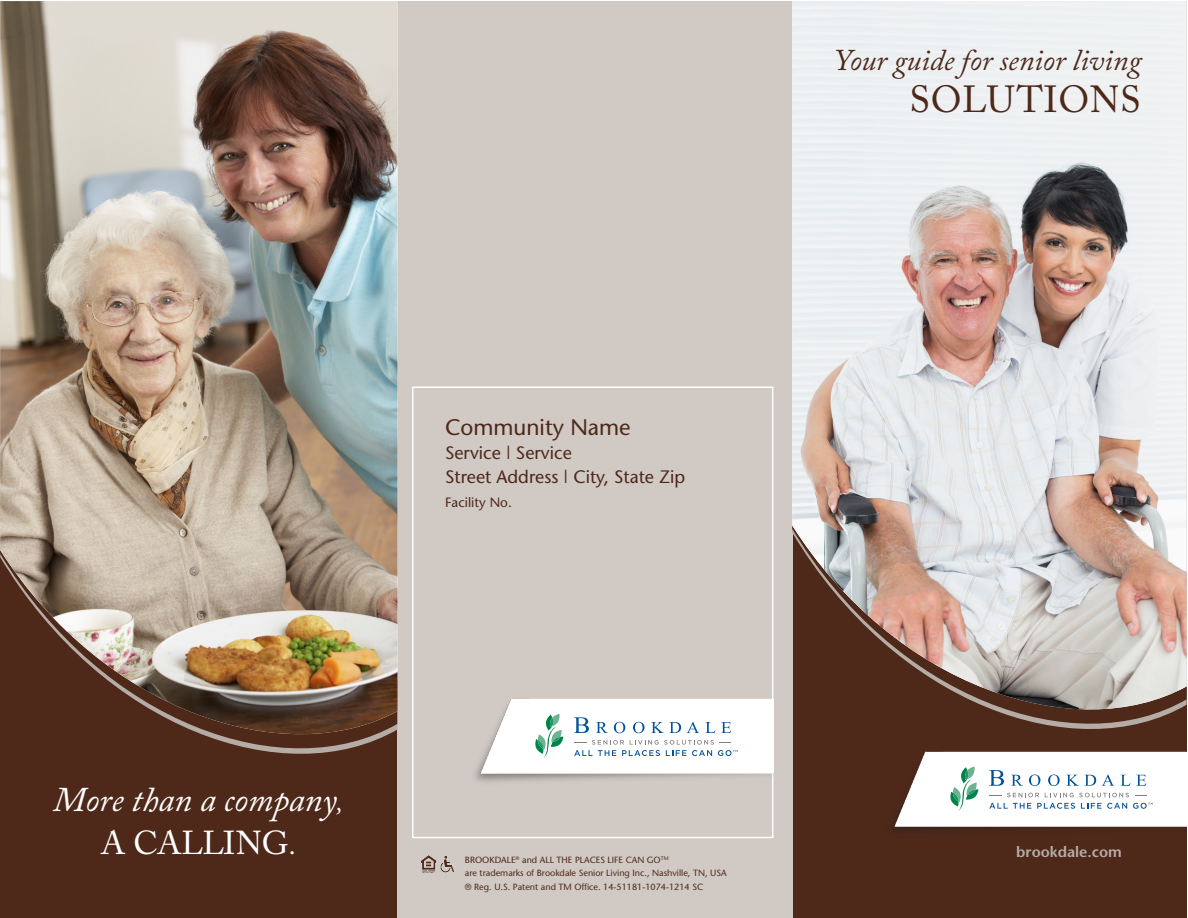
<style>
.page{position:relative;width:1188px;height:918px;background:#fff}
.page>*{position:absolute;margin:0;border:0;box-sizing:border-box;transform-origin:0 0}
.t1{font:37.5px "Adobe Caslon Pro";letter-spacing:.015em;color:#4e291a}
.t2{font:italic 34.5px "Adobe Caslon Pro";color:#fff}
.t3{font:32.85px "Adobe Caslon Pro";letter-spacing:-.015em;color:#fff}
.t4{font:italic 30px "Adobe Caslon Pro";color:#4e291a}
.t5{font:22.5px "Stone Sans";color:#4e291a}
.t6{font:18px/24px "Stone Sans";color:#4e291a}
.t7{font:600 15px "Stone Sans";letter-spacing:.005em;color:#b5ada5}
.t8{font:13.5px "Stone Sans";color:#4e291a}
.t9{font:9px/13.5px "Stone Sans";color:#4e291a}
.s1{font-size:27px}
</style>
<div class="page">
<div style="left:791px;top:1px;width:396px;height:917px;background:#4e291a"></div>
<svg style="left:792px;top:769px;width:1px;height:149px"></svg>
<div style="left:0;top:1px;width:792px;height:917px;background:#d0c9c4"></div>
<img style="left:792px;top:1px;width:395px;height:710px">
<img style="left:894px;top:751px;width:293px;height:80px">
<svg style="left:989px;top:770px;width:15px;height:16px"></svg>
<svg style="left:1011px;top:775px;width:12px;height:11px"></svg>
<svg style="left:1029px;top:775px;width:11px;height:11px"></svg>
<svg style="left:1048px;top:775px;width:12px;height:11px"></svg>
<svg style="left:1066px;top:775px;width:30px;height:11px"></svg>
<svg style="left:1102px;top:775px;width:12px;height:11px"></svg>
<svg style="left:1120px;top:775px;width:26px;height:11px"></svg>
<svg style="left:1135px;top:795px;width:12px;height:1px"></svg>
<svg style="left:949px;top:767px;width:30px;height:44px"></svg>
<svg style="left:989px;top:793px;width:50px;height:4px"></svg>
<svg style="left:1045px;top:793px;width:84px;height:4px"></svg>
<svg style="left:989px;top:803px;width:42px;height:6px"></svg>
<svg style="left:1037px;top:803px;width:38px;height:6px"></svg>
<svg style="left:1081px;top:803px;width:46px;height:6px"></svg>
<svg style="left:1133px;top:803px;width:20px;height:6px"></svg>
<img style="left:421px;top:856px;width:32px;height:17px">
<div style="left:412px;top:386px;width:361px;height:452px;border:2px solid #fff"></div>
<img style="left:475px;top:683px;width:298px;height:102px">
<svg style="left:574px;top:717px;width:15px;height:16px"></svg>
<svg style="left:596px;top:722px;width:12px;height:11px"></svg>
<svg style="left:614px;top:722px;width:11px;height:11px"></svg>
<svg style="left:633px;top:722px;width:12px;height:11px"></svg>
<svg style="left:651px;top:722px;width:30px;height:11px"></svg>
<svg style="left:687px;top:722px;width:12px;height:11px"></svg>
<svg style="left:705px;top:722px;width:10px;height:11px"></svg>
<svg style="left:721px;top:722px;width:10px;height:11px"></svg>
<svg style="left:534px;top:714px;width:29px;height:44px"></svg>
<svg style="left:574px;top:740px;width:164px;height:16px;background:#dbe4eb"></svg>
<div style="left:0;top:2px;width:397px;height:916px;background:#4e291a"></div>
<img style="left:0;top:1px;width:398px;height:735px">
<h3 class="t4" style="left:835px;top:42px;width:308px">Your guide for senior living</h3>
<h1 class="t1" style="left:910px;top:77px;width:232px">SOLUTIONS</h1>
<h3 class="t5" style="left:445px;top:413px;width:187px">Community Name</h3>
<h3 class="t6" style="left:445px;top:440px;width:242px">Service | Service<br>Street Address | City, State Zip</h3>
<h3 class="t8" style="left:445px;top:494px;width:68px">Facility No.</h3>
<h2 class="t2" style="left:53px;top:779px;width:292px">More than a company<span class="s1">,</span></h2>
<h3 class="t3" style="left:101px;top:824px;width:196px">A CALLING<span class="s1">.</span></h3>
<p class="t9" style="left:465px;top:853px;width:263px">BROOKDALE<sup>®</sup> and ALL THE PLACES LIFE CAN GO<sup>TM<br></sup>are trademarks of Brookdale Senior Living Inc., Nashville, TN, USA ® Reg. U.S. Patent and TM Office. 14-51181-1074-1214 SC</p>
<h3 class="t7" style="left:1016px;top:842px;width:107px">brookdale.com</h3>
</div>
